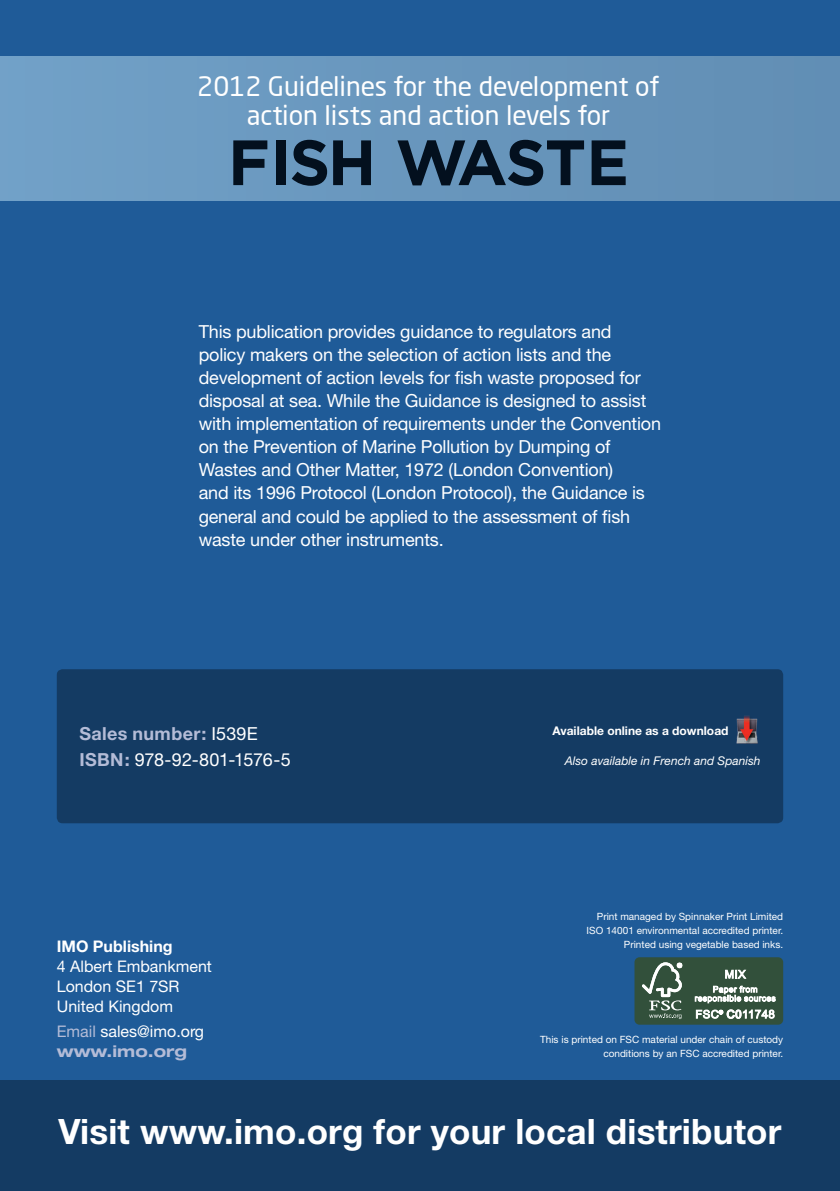
<style>
.page{position:relative;width:840px;height:1191px;background:#fff}
.page>*{position:absolute;margin:0;border:0;box-sizing:border-box;transform-origin:0 0}
.t1{font:700 63.8px "Gotham";letter-spacing:-.03em;color:#03101e}
.t2{font:700 35px "Helvetica Neue";letter-spacing:.005em;color:#fff}
.t3{font:26.4px/29.4px "Neo Sans Cyr";color:#fff;text-align:center}
.t4{font:18px/23px "Helvetica Neue";letter-spacing:-.01em;color:#fff}
.t5{font:16px/20px "Helvetica Neue";color:#fff}
.t6{font:700 16px "Helvetica Neue";color:#fff}
.t7{font:italic 12px "Helvetica Neue";color:#fff}
.t8{font:700 12px "Helvetica Neue";color:#fff}
.t9{font:10px/14px "Helvetica Neue";color:#fff;text-align:right}
.s1{font-weight:700;color:#b4bcd7}
.s2{color:#b4bcd7}
.s3{font-weight:700;font-stretch:expanded;color:#b4bcd7}
</style>
<div class="page">
<div style="left:0;top:0;width:839px;height:1191px;background:#1f5b98"></div>
<div style="left:0;top:1080px;width:839px;height:111px;background:#143b63"></div>
<div style="left:634px;top:957px;width:148px;height:67px;background:#32503b;border-radius:5px"></div>
<svg style="left:642px;top:962px;width:40px;height:57px"></svg>
<svg style="left:725px;top:969px;width:20px;height:10px"></svg>
<svg style="left:694px;top:985px;width:81px;height:18px"></svg>
<svg style="left:695px;top:1009px;width:79px;height:9px"></svg>
<div style="left:57px;top:669px;width:725px;height:154px;background:#143b63;border-radius:6px"></div>
<img style="left:736px;top:715px;width:22px;height:29px">
<div style="left:0;top:57px;width:839px;height:143px;background:#6896bd"></div>
<h3 class="t3" style="left:197px;top:71px;width:463px">2012 Guidelines for the development of action lists and action levels for</h3>
<h1 class="t1" style="left:228px;top:124px;width:402px">FISH WASTE</h1>
<p class="t4" style="left:198px;top:320px;width:463px">This publication provides guidance to regulators and policy makers on the selection of action lists and the development of action levels for fish waste proposed for disposal at sea. While the Guidance is designed to assist with implementation of requirements under the Convention on the Prevention of Marine Pollution by Dumping of Wastes and Other Matter, 1972 (London Convention)<br>and its 1996 Protocol (London Protocol), the Guidance is general and could be applied to the assessment of fish waste under other instruments.</p>
<p class="t4" style="left:79px;top:720px;width:213px;line-height:26px"><span class="s1">Sales number:</span> I539E<br><span class="s1">ISBN:</span> 978-92-801-1576-5</p>
<p class="t6" style="left:57px;top:936px;width:117px">IMO Publishing</p>
<p class="t5" style="left:57px;top:955px;width:157px">4 Albert Embankment<br>London SE1 7SR<br>United Kingdom</p>
<p class="t5" style="left:57px;top:1021px;width:149px"><span class="s2">Email</span> sales@imo.org <span class="s3">www.imo.org</span></p>
<p class="t8" style="left:552px;top:723px;width:177px">Available online as a download</p>
<p class="t7" style="left:564px;top:754px;width:197px">Also available in French and Spanish</p>
<p class="t9" style="left:586px;top:909px;width:198px">Print managed by Spinnaker Print Limited<br>ISO 14001 environmental accredited printer.<br>Printed using vegetable based inks.</p>
<p class="t9" style="left:540px;top:1032px;width:244px">This is printed on FSC material under chain of custody conditions by an FSC accredited printer.</p>
<h2 class="t2" style="left:59px;top:1110px;width:724px">Visit www.imo.org for your local distributor</h2>
</div>
